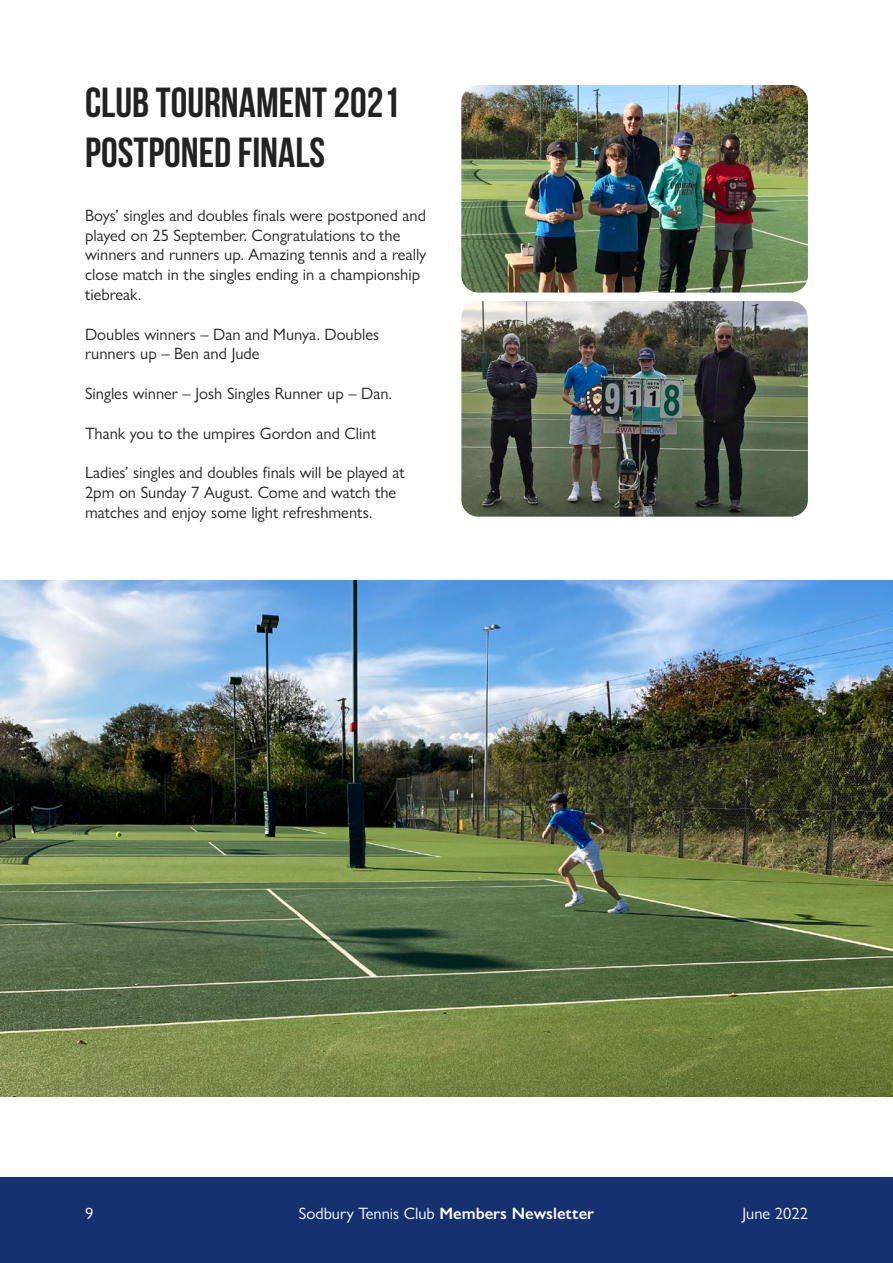
<style>
.page{position:relative;width:893px;height:1263px;background:#fff}
.page>*{position:absolute;margin:0;border:0;box-sizing:border-box;transform-origin:0 0}
.t1{font:700 42px/50.4px "Bebas Neue";color:#222}
.t2{font:16.5px/19.8px "Gill Sans Nova";color:#222}
.t3{font:16.5px "Gill Sans Nova";color:#fff}
.s1{font-weight:600}
</style>
<div class="page">
<img style="left:0;top:580px;width:893px;height:516px">
<img style="left:461px;top:85px;width:347px;height:208px">
<img style="left:461px;top:301px;width:347px;height:216px">
<div style="left:0;top:1178px;width:893px;height:85px;background:#16316f"></div>
<h1 class="t1" style="left:85px;top:76px;width:317px">CLUB TOURNAMENT 2021<br>POSTPONED FINALS</h1>
<p class="t2" style="left:85px;top:205px;width:343px">Boys’ singles and doubles finals were postponed and played on 25 September. Congratulations to the winners and runners up. Amazing tennis and a really close match in the singles ending in a championship tiebreak.</p>
<p class="t2" style="left:85px;top:324px;width:296px">Doubles winners – Dan and Munya. Doubles runners up – Ben and Jude</p>
<p class="t2" style="left:85px;top:383px;width:308px">Singles winner – Josh Singles Runner up – Dan.</p>
<p class="t2" style="left:85px;top:423px;width:292px">Thank you to the umpires Gordon and Clint</p>
<p class="t2" style="left:85px;top:462px;width:321px">Ladies’ singles and doubles finals will be played at<br>2pm on Sunday 7 August. Come and watch the matches and enjoy some light refreshments.</p>
<p class="t3" style="left:85px;top:1203px;width:10px">9</p>
<p class="t3" style="left:299px;top:1203px;width:297px">Sodbury Tennis Club <span class="s1">Members Newsletter</span></p>
<p class="t3" style="left:742px;top:1203px;width:67px">June 2022</p>
</div>
